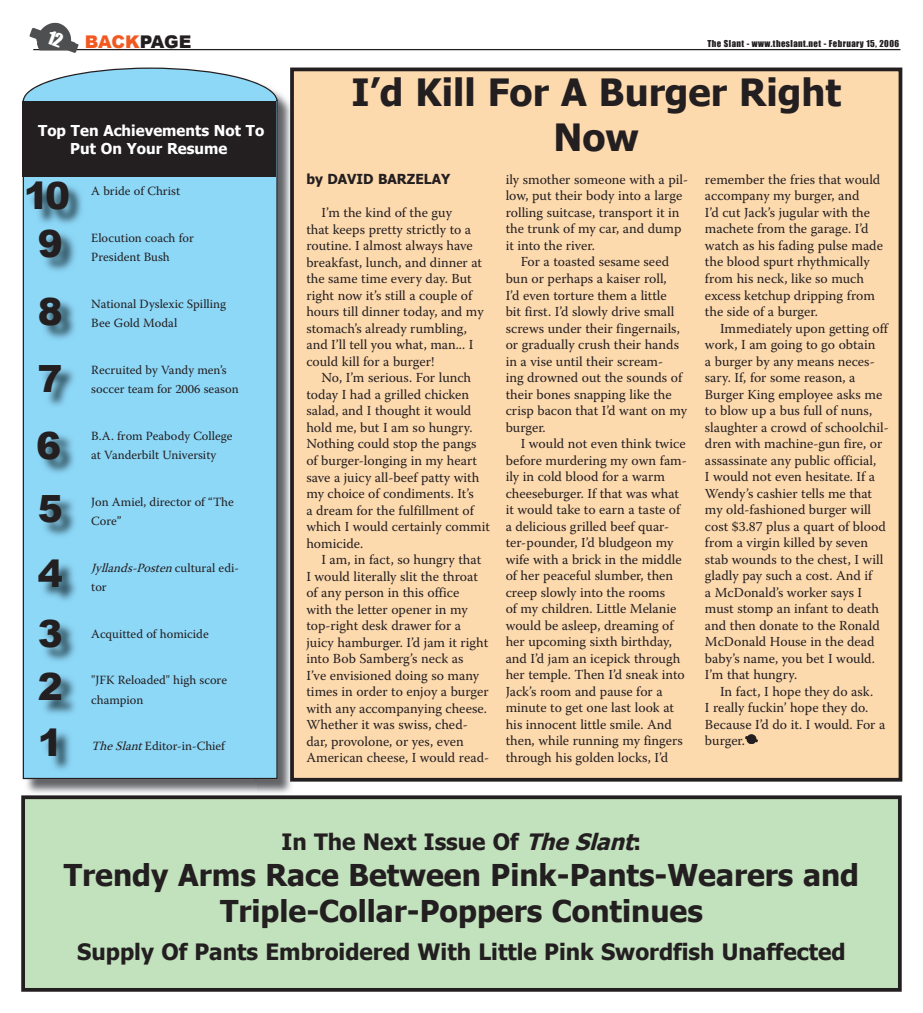
<style>
.page{position:relative;width:923px;height:1013px;background:#fff}
.page>*{position:absolute;margin:0;border:0;box-sizing:border-box;transform-origin:0 0}
.t1{font:700 37.5px/45px "Tahoma";color:#231f20;text-align:center}
.t2{font:900 37.5px/65.6px "Arial";color:#231f20;text-align:justify}
.t3{font:700 30px/36px "Tahoma";color:#231f20;text-align:center}
.t4{font:700 22.5px "Tahoma";color:#231f20}
.t5{font:900 17.5px "Arial";letter-spacing:-.015em;color:#f15921}
.t6{font:700 15px/18px "Tahoma";color:#fff;text-align:center}
.t7{font:13.75px/16.5px "Warnock Pro";color:#231f20}
.t8{font:700 13.75px "Tahoma";color:#231f20}
.t9{font:12.5px/19.5px "Warnock Pro";color:#231f20}
.t10{font:italic 12.5px/19.5px "Warnock Pro";color:#231f20}
.t11{font:8.75px "Impact";letter-spacing:.05em;color:#231f20}
.s1{color:#231f20}
.s2{font-style:normal}
.s3{font-style:italic}
</style>
<div class="page">
<img style="left:278px;top:92px;width:12px;height:18px">
<img style="left:256px;top:110px;width:39px;height:684px">
<img style="left:23px;top:779px;width:233px;height:15px">
<div style="left:23px;top:68px;width:255px;height:711px;background:#8dd7f7"></div>
<hr style="left:33px;top:49px;width:867px;height:1px;background:#231f20">
<img style="left:40px;top:298px;width:38px;height:44px">
<img style="left:40px;top:365px;width:37px;height:44px">
<img style="left:38px;top:432px;width:39px;height:44px">
<img style="left:41px;top:495px;width:37px;height:44px">
<img style="left:39px;top:560px;width:40px;height:44px">
<img style="left:41px;top:620px;width:37px;height:44px">
<img style="left:40px;top:673px;width:38px;height:43px">
<img style="left:42px;top:729px;width:31px;height:43px">
<img style="left:28px;top:183px;width:58px;height:44px">
<img style="left:40px;top:230px;width:38px;height:44px">
<div style="left:22px;top:101px;width:254px;height:75px;background:#231f20"></div>
<img style="left:29px;top:22px;width:41px;height:13px">
<div style="left:292px;top:69px;width:608px;height:710px;background:#fdd9ae"></div>
<div style="left:290px;top:68px;width:612px;height:713px;border:4px solid #231f20"></div>
<div style="left:747px;top:734px;width:9px;height:9px;border:1px solid #231f20;border-radius:50%"></div>
<div style="left:747px;top:735px;width:8px;height:8px;background:#231f20;border-radius:50%"></div>
<svg style="left:745px;top:736px;width:13px;height:6px"></svg>
<div style="left:23px;top:797px;width:876px;height:192px;background:#c2e1bd"></div>
<div style="left:21px;top:795px;width:880px;height:196px;border:4px solid #231f20"></div>
<svg style="left:46px;top:30px;width:18px;height:18px"></svg>
<p class="t5" style="left:85px;top:32px;width:108px">BACK<span class="s1">PAGE</span></p>
<p class="t11" style="left:707px;top:38px;width:193px">The Slant - www.theslant.net - February 15, 2006</p>
<p class="t6" style="left:38px;top:121px;width:227px">Top Ten Achievements Not To<br>Put On Your Resume</p>
<h1 class="t2" style="left:24px;top:173px;width:48px;line-height:47.5px;text-align:center">10<br>9</h1>
<h1 class="t2" style="left:36px;top:278px;width:28px">8<br>7<br>6<br>5<br>4</h1>
<h1 class="t2" style="left:38px;top:608px;width:27px;line-height:52.5px">3<br>2</h1>
<h1 class="t2" style="left:38px;top:710px;width:27px">1</h1>
<p class="t9" style="left:91px;top:181px;width:90px">A bride of Christ</p>
<p class="t9" style="left:91px;top:227px;width:104px">Elocution coach for<br>President Bush</p>
<p class="t9" style="left:91px;top:293px;width:136px">National Dyslexic Spilling<br>Bee Gold Modal</p>
<p class="t9" style="left:91px;top:359px;width:149px">Recruited by Vandy men’s soccer team for 2006 season</p>
<p class="t9" style="left:91px;top:425px;width:143px">B.A. from Peabody College at Vanderbilt University</p>
<p class="t9" style="left:91px;top:491px;width:144px">Jon Amiel, director of “The<br>Core”</p>
<p class="t10" style="left:91px;top:557px;width:149px">Jyllands-Posten<span class="s2">c u l t u r a l e d i - tor</span></p>
<p class="t9" style="left:91px;top:623px;width:119px">Acquitted of homicide</p>
<p class="t9" style="left:91px;top:670px;width:137px">"JFK Reloaded" high score champion</p>
<p class="t9" style="left:91px;top:736px;width:135px"><span class="s3">TheSlant</span>Editor-in-Chief</p>
<h1 class="t1" style="left:351px;top:68px;width:491px">I’d Kill For A Burger Right<br>Now</h1>
<p class="t8" style="left:306px;top:171px;width:145px">by DAVID BARZELAY</p>
<p class="t7" style="left:306px;top:204px;width:179px;text-indent:15px">I’m the kind of the guy<br>that keeps pretty strictly to a routine. I almost always have breakfast, lunch, and dinner at the same time every day. But right now it’s still a couple of hours till dinner today, and my stomach’s already rumbling, and I’ll tell you what, man... I could kill for a burger!</p>
<p class="t7" style="left:306px;top:369px;width:185px;text-indent:15px">No, I’m serious. For lunch today I had a grilled chicken salad, and I thought it would hold me, but I am so hungry.<br>Nothing could stop the pangs of burger-longing in my heart save a juicy all-beef patty with my choice of condiments. It’s<br>a dream for the fulfillment of which I would certainly commit homicide.</p>
<p class="t7" style="left:306px;top:551px;width:184px;text-indent:15px">I am, in fact, so hungry that<br>I would literally slit the throat of any person in this office<br>with the letter opener in my top-right desk drawer for a juicy hamburger. I’d jam it right into Bob Samberg’s neck as<br>I’ve envisioned doing so many times in order to enjoy a burger with any accompanying cheese.<br>Whether it was swiss, ched&shy;dar, provolone, or yes, even<br>American cheese, I would read-</p>
<p class="t7" style="left:505px;top:171px;width:184px">ily smother someone with a pil&shy;low, put their body into a large rolling suitcase, transport it in the trunk of my car, and dump it into the river.</p>
<p class="t7" style="left:505px;top:253px;width:183px;text-indent:15px">For a toasted sesame seed bun or perhaps a kaiser roll,<br>I’d even torture them a little<br>bit first. I’d slowly drive small screws under their fingernails, or gradually crush their hands in a vise until their scream-<br>ing drowned out the sounds of their bones snapping like the crisp bacon that I’d want on my burger.</p>
<p class="t7" style="left:505px;top:435px;width:183px;text-indent:15px">I would not even think twice before murdering my own fam&shy;ily in cold blood for a warm cheeseburger. If that was what it would take to earn a taste of a delicious grilled beef quar&shy;ter-pounder, I’d bludgeon my wife with a brick in the middle of her peaceful slumber, then creep slowly into the rooms<br>of my children. Little Melanie would be asleep, dreaming of her upcoming sixth birthday, and I’d jam an icepick through her temple. Then I’d sneak into<br>Jack’s room and pause for a minute to get one last look at his innocent little smile. And then, while running my fingers through his golden locks, I’d</p>
<p class="t7" style="left:705px;top:171px;width:179px">remember the fries that would accompany my burger, and<br>I’d cut Jack’s jugular with the machete from the garage. I’d watch as his fading pulse made the blood spurt rhythmically from his neck, like so much excess ketchup dripping from the side of a burger.</p>
<p class="t7" style="left:705px;top:319px;width:185px;text-indent:15px">Immediately upon getting off work, I am going to go obtain<br>a burger by any means neces&shy;sary. If, for some reason, a<br>Burger King employee asks me to blow up a bus full of nuns, slaughter a crowd of schoolchil&shy;dren with machine-gun fire, or assassinate any public official,<br>I would not even hesitate. If a<br>Wendy’s cashier tells me that my old-fashioned burger will cost $3.87 plus a quart of blood from a virgin killed by seven stab wounds to the chest, I will gladly pay such a cost. And if<br>a McDonald’s worker says I must stomp an infant to death and then donate to the Ronald<br>McDonald House in the dead baby’s name, you bet I would.<br>I’m that hungry.</p>
<p class="t7" style="left:705px;top:682px;width:182px;text-indent:15px">In fact, I hope they do ask.<br>I really fuckin’ hope they do.<br>Because I’d do it. I would. For a burger.</p>
<h3 class="t4" style="left:281px;top:827px;width:361px">In The Next Issue Of <span class="s3">TheSlant</span>:</h3>
<h2 class="t3" style="left:64px;top:856px;width:796px">Trendy Arms Race Between Pink-Pants-Wearers and<br>Triple-Collar-Poppers Continues</h2>
<h3 class="t4" style="left:77px;top:937px;width:769px">Supply Of Pants Embroidered With Little Pink Swordfish Unaffected</h3>
</div>
